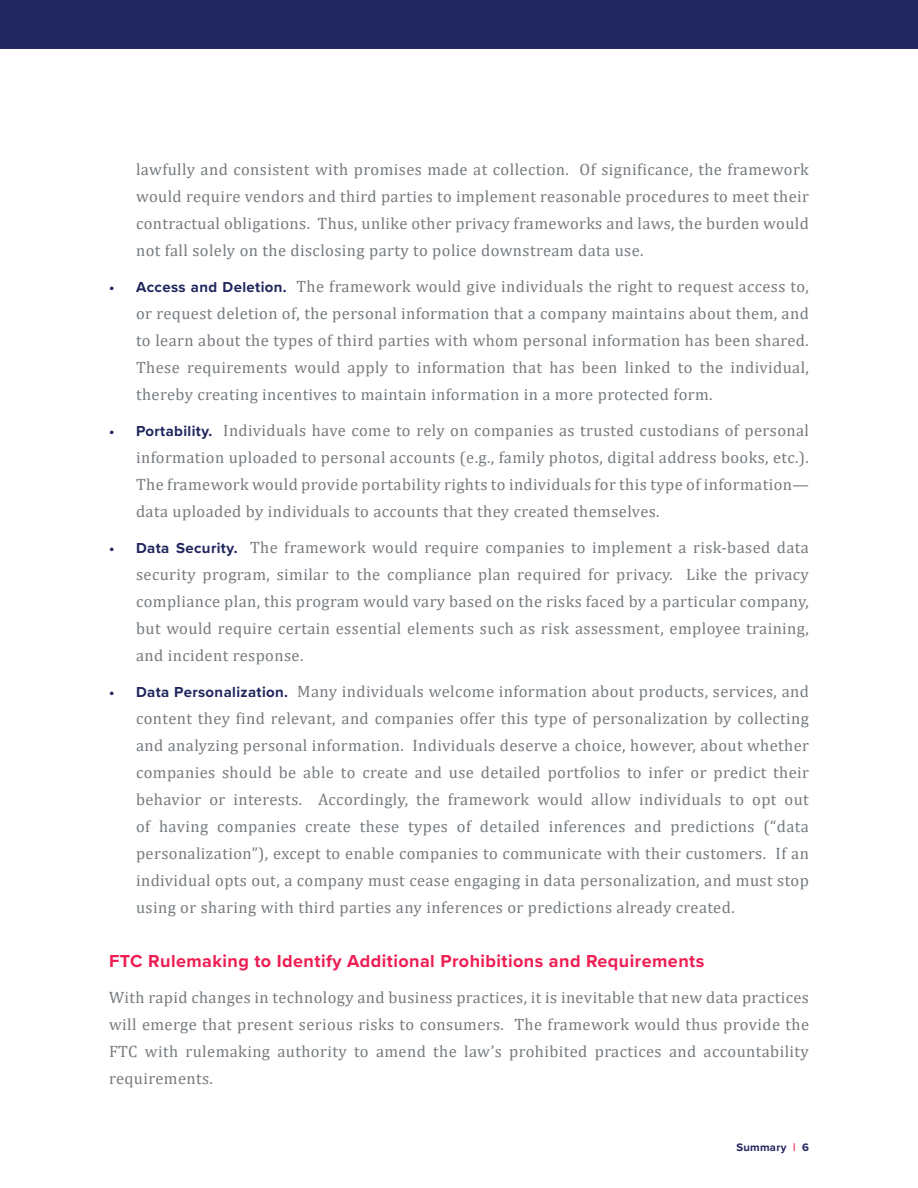
<style>
.page{position:relative;width:918px;height:1188px;background:#fff}
.page>*{position:absolute;margin:0;border:0;box-sizing:border-box;transform-origin:0 0}
.t1{font:700 18px "Proxima Nova";letter-spacing:.025em;color:#ee1d52}
.t2{font:16.5px/27px "Cambria";letter-spacing:.025em;color:#767b7f;text-align:justify}
.t3{font:700 11.25px "Proxima Nova";letter-spacing:.025em;color:#21265e}
.s1{font-family:"Proxima Nova";font-weight:700;font-size:15px;color:#21265e}
.s2{color:#ee1d52}
</style>
<div class="page">
<div style="left:0;top:0;width:918px;height:49px;background:#21265e"></div>
<p class="t2" style="left:136px;top:156px;width:674px">lawfully and consistent with promises made at collection. Of significance, the framework would require vendors and third parties to implement reasonable procedures to meet their contractual obligations. Thus, unlike other privacy frameworks and laws, the burden would not fall solely on the disclosing party to police downstream data use.</p>
<p class="t2" style="left:136px;top:273px;width:674px;text-indent:-27px"><span class="s1">• Access and Deletion.</span> The framework would give individuals the right to request access to, or request deletion of, the personal information that a company maintains about them, and to learn about the types of third parties with whom personal information has been shared.<br>These requirements would apply to information that has been linked to the individual, thereby creating incentives to maintain information in a more protected form.</p>
<p class="t2" style="left:136px;top:417px;width:675px;text-indent:-27px"><span class="s1">• Portability.</span> Individuals have come to rely on companies as trusted custodians of personal information uploaded to personal accounts (e.g., family photos, digital address books, etc.).<br>The framework would provide portability rights to individuals for this type of information— data uploaded by individuals to accounts that they created themselves.</p>
<p class="t2" style="left:136px;top:534px;width:674px;text-indent:-27px"><span class="s1">• Data Security.</span> The framework would require companies to implement a risk-based data security program, similar to the compliance plan required for privacy. Like the privacy compliance plan, this program would vary based on the risks faced by a particular company, but would require certain essential elements such as risk assessment, employee training, and incident response.</p>
<p class="t2" style="left:136px;top:678px;width:674px;text-indent:-27px"><span class="s1">• Data Personalization.</span> Many individuals welcome information about products, services, and content they find relevant, and companies offer this type of personalization by collecting and analyzing personal information. Individuals deserve a choice, however, about whether companies should be able to create and use detailed portfolios to infer or predict their behavior or interests. Accordingly, the framework would allow individuals to opt out of having companies create these types of detailed inferences and predictions (“data personalization”), except to enable companies to communicate with their customers. If an individual opts out, a company must cease engaging in data personalization, and must stop using or sharing with third parties any inferences or predictions already created.</p>
<p class="t1" style="left:109px;top:947px;width:597px">FTC Rulemaking to Identify Additional Prohibitions and Requirements</p>
<p class="t2" style="left:109px;top:984px;width:702px">With rapid changes in technology and business practices, it is inevitable that new data practices will emerge that present serious risks to consumers. The framework would thus provide the FTC with rulemaking authority to amend the law’s prohibited practices and accountability requirements.</p>
<p class="t3" style="left:736px;top:1138px;width:74px">Summary <span class="s2">|</span> 6</p>
</div>
